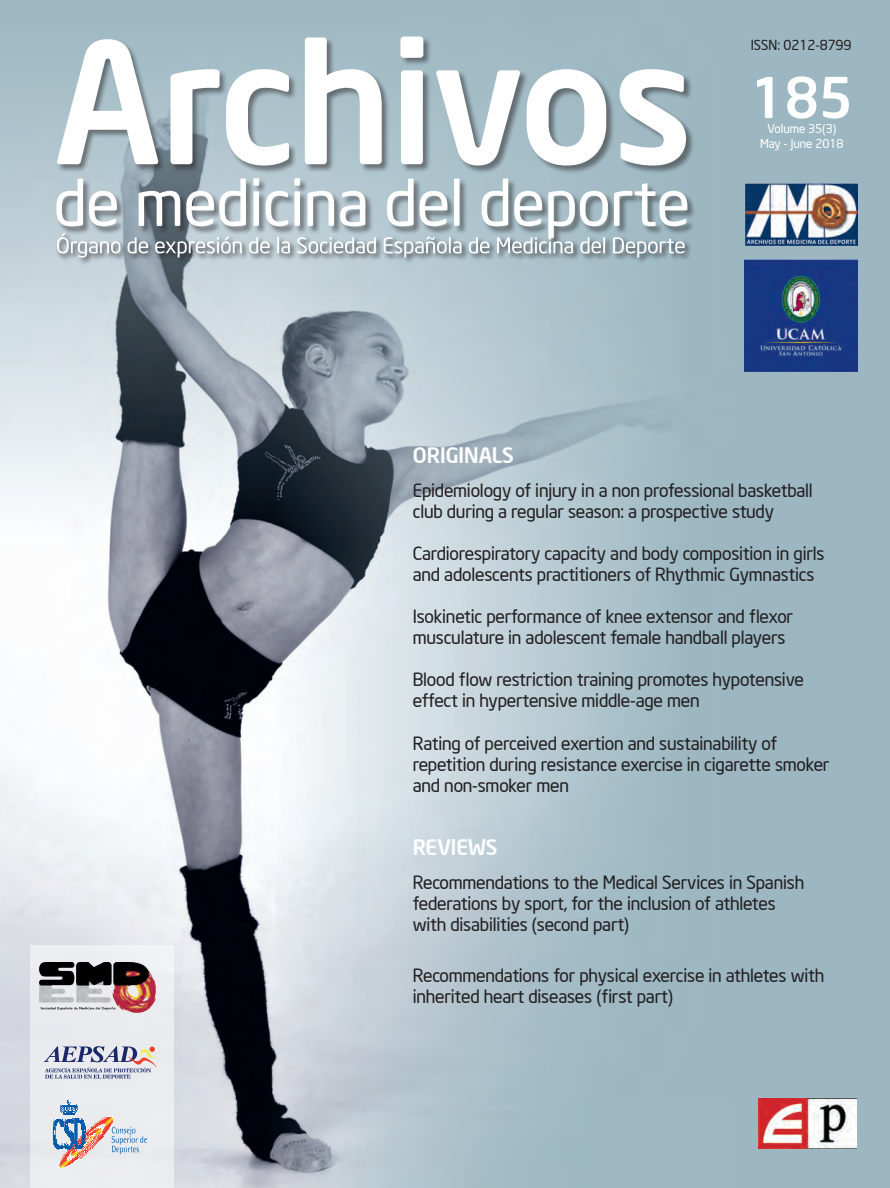
<style>
.page{position:relative;width:890px;height:1188px;background:#fff}
.page>*{position:absolute;margin:0;border:0;box-sizing:border-box;transform-origin:0 0}
.t1{font:500 55.5px "Neo Sans Intel";color:#fff}
.t2{font:500 21px "Neo Sans Intel";color:#fff}
.t3{font:18px/21px "Neo Sans Intel";letter-spacing:-.01em;color:#231f20}
.t4{font:13.65px "Neo Sans Intel";color:#231f20}
.t5{font:12px/15px "Neo Sans Intel";color:#fff;text-align:center}
</style>
<div class="page">
<img style="left:0;top:0;width:890px;height:1188px">
<div style="left:30px;top:945px;width:144px;height:243px;background:#eaecef"></div>
<div style="left:57px;top:36px;width:638px;height:138px;background:#231f20;opacity:.5"></div>
<svg style="left:57px;top:36px;width:629px;height:130px"></svg>
<div style="left:55px;top:231px;width:637px;height:34px;background:#231f20;opacity:.77"></div>
<svg style="left:56px;top:178px;width:631px;height:80px"></svg>
<img style="left:745px;top:183px;width:112px;height:62px">
<img style="left:744px;top:260px;width:113px;height:112px">
<svg style="left:53px;top:1100px;width:94px;height:68px"></svg>
<svg style="left:44px;top:1046px;width:113px;height:32px"></svg>
<img style="left:40px;top:963px;width:116px;height:49px">
<img style="left:758px;top:1099px;width:99px;height:49px">
<p class="t4" style="left:751px;top:37px;width:102px">ISSN: 0212-8799</p>
<p class="t1" style="left:750px;top:63px;width:104px">185</p>
<p class="t5" style="left:760px;top:121px;width:85px">Volume 35(3)<br>May - June 2018</p>
<p class="t2" style="left:413px;top:442px;width:103px">ORIGINALS</p>
<p class="t3" style="left:413px;top:480px;width:401px">Epidemiology of injury in a non professional basketball club during a regular season: a prospective study</p>
<p class="t3" style="left:413px;top:543px;width:413px">Cardiorespiratory capacity and body composition in girls and adolescents practitioners of Rhythmic Gymnastics</p>
<p class="t3" style="left:413px;top:606px;width:382px">Isokinetic performance of knee extensor and flexor musculature in adolescent female handball players</p>
<p class="t3" style="left:413px;top:669px;width:393px">Blood flow restriction training promotes hypotensive effect in hypertensive middle-age men</p>
<p class="t3" style="left:413px;top:732px;width:418px">Rating of perceived exertion and sustainability of repetition during resistance exercise in cigarette smoker and non-smoker men</p>
<p class="t2" style="left:413px;top:834px;width:86px">REVIEWS</p>
<p class="t3" style="left:413px;top:872px;width:393px">Recommendations to the Medical Services in Spanish federations by sport, for the inclusion of athletes with disabilities (second part)</p>
<p class="t3" style="left:413px;top:964px;width:413px">Recommendations for physical exercise in athletes with inherited heart diseases (first part)</p>
</div>
